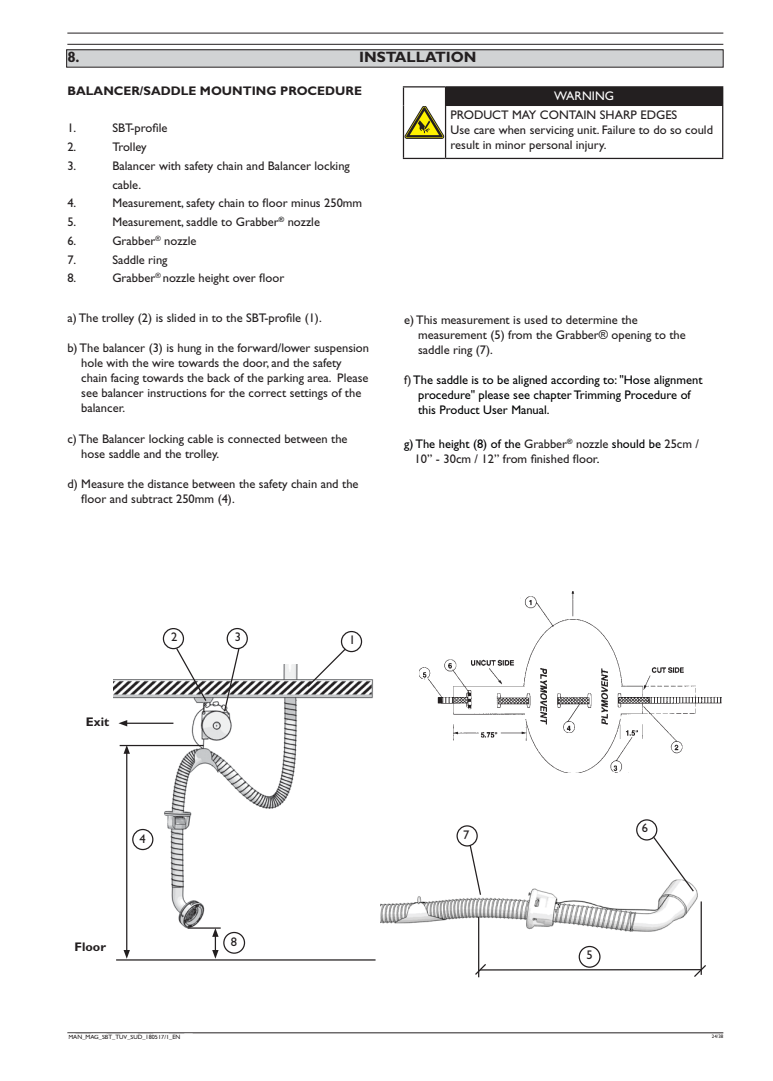
<style>
.page{position:relative;width:773px;height:1081px;background:#fff}
.page>*{position:absolute;margin:0;border:0;box-sizing:border-box;transform-origin:0 0}
.t1{font:700 15px "Gill Sans Std";color:#231f20}
.t2{font:12.5px/15px "Gill Sans Std";color:#231f20}
.t3{font:12.5px/15px "Gill Sans Std";color:#010203}
.t4{font:700 12.5px "Gill Sans Std";color:#231f20}
.t5{font:12.5px "Gill Sans Std";color:#fff}
.t6{font:6.25px "Gill Sans Std";color:#231f20}
.t7{font:5px "Gill Sans Std";color:#231f20}
.s1{color:#231f20}
.s2{color:#010203}
</style>
<div class="page">
<img style="left:419px;top:592px;width:303px;height:180px">
<img style="left:351px;top:887px;width:347px;height:77px">
<img style="left:113px;top:664px;width:266px;height:275px">
<div style="left:67px;top:50px;width:656px;height:17px;background:#d1d3d4"></div>
<div style="left:341px;top:631px;width:21px;height:21px;border:1px solid #231f20;border-radius:50%"></div>
<svg style="left:306px;top:647px;width:41px;height:41px"></svg>
<svg style="left:175px;top:647px;width:32px;height:55px"></svg>
<svg style="left:223px;top:646px;width:17px;height:67px"></svg>
<div style="left:132px;top:829px;width:21px;height:21px;border:1px solid #231f20;border-radius:50%"></div>
<div style="left:226px;top:628px;width:22px;height:21px;border:1px solid #231f20;border-radius:50%"></div>
<div style="left:163px;top:628px;width:21px;height:21px;border:1px solid #231f20;border-radius:50%"></div>
<div style="left:223px;top:932px;width:22px;height:22px;border:1px solid #231f20;border-radius:50%"></div>
<div style="left:636px;top:819px;width:21px;height:21px;border:1px solid #231f20;border-radius:50%"></div>
<svg style="left:651px;top:835px;width:44px;height:58px"></svg>
<div style="left:456px;top:825px;width:21px;height:21px;border:1px solid #231f20;border-radius:50%"></div>
<svg style="left:468px;top:843px;width:14px;height:53px"></svg>
<hr style="left:478px;top:917px;width:1px;height:60px;background:#231f20">
<hr style="left:700px;top:901px;width:1px;height:74px;background:#231f20">
<hr style="left:480px;top:969px;width:221px;height:1px;background:#231f20">
<svg style="left:473px;top:962px;width:14px;height:14px"></svg>
<svg style="left:692px;top:963px;width:14px;height:14px"></svg>
<div style="left:578px;top:946px;width:22px;height:22px;border:1px solid #231f20;border-radius:50%"></div>
<hr style="left:125px;top:722px;width:48px;height:2px;background:#231f20">
<svg style="left:118px;top:720px;width:9px;height:6px"></svg>
<hr style="left:120px;top:745px;width:83px;height:1px;background:#231f20">
<hr style="left:116px;top:959px;width:259px;height:1px;background:#231f20">
<hr style="left:126px;top:752px;width:1px;height:200px;background:#231f20">
<svg style="left:123px;top:746px;width:7px;height:8px"></svg>
<svg style="left:123px;top:950px;width:7px;height:9px"></svg>
<hr style="left:187px;top:927px;width:34px;height:1px;background:#231f20">
<svg style="left:212px;top:928px;width:6px;height:31px"></svg>
<hr style="left:67px;top:44px;width:656px;height:1px;background:#231f20">
<hr style="left:67px;top:33px;width:656px;height:1px;background:#231f20">
<hr style="left:67px;top:1032px;width:656px;height:1px;background:#231f20">
<div style="left:445px;top:87px;width:277px;height:18px;background:#231f20"></div>
<hr style="left:403px;top:86px;width:42px;height:1px;background:#231f20">
<hr style="left:445px;top:86px;width:278px;height:1px;background:#231f20">
<svg style="left:403px;top:87px;width:42px;height:52px"></svg>
<svg style="left:722px;top:87px;width:1px;height:18px"></svg>
<hr style="left:403px;top:105px;width:1px;height:53px;background:#231f20">
<hr style="left:445px;top:105px;width:278px;height:1px;background:#231f20">
<hr style="left:445px;top:106px;width:1px;height:52px;background:#231f20">
<hr style="left:722px;top:106px;width:1px;height:52px;background:#231f20">
<hr style="left:403px;top:158px;width:42px;height:1px;background:#231f20">
<hr style="left:445px;top:158px;width:278px;height:1px;background:#231f20">
<svg style="left:67px;top:1033px;width:126px;height:1px"></svg>
<p class="t1" style="left:67px;top:48px;width:14px">8.</p>
<p class="t1" style="left:359px;top:48px;width:119px">INSTALLATION</p>
<p class="t4" style="left:67px;top:83px;width:296px">BALANCER/SADDLE MOUNTING PROCEDURE</p>
<p class="t2" style="left:67px;top:121px;width:10px">1.</p>
<p class="t2" style="left:112px;top:121px;width:56px">SBT-profile</p>
<p class="t2" style="left:67px;top:140px;width:10px">2.</p>
<p class="t2" style="left:112px;top:140px;width:36px">Trolley</p>
<p class="t2" style="left:67px;top:158px;width:10px">3.</p>
<p class="t2" style="left:112px;top:156px;width:239px;line-height:18.8px">Balancer with safety chain and Balancer locking cable.</p>
<p class="t2" style="left:67px;top:196px;width:10px">4.</p>
<p class="t2" style="left:112px;top:196px;width:251px">Measurement, safety chain to floor minus 250mm</p>
<p class="t2" style="left:67px;top:215px;width:10px">5.</p>
<p class="t2" style="left:112px;top:215px;width:209px">Measurement, saddle to Grabber<sup>®</sup> nozzle</p>
<p class="t2" style="left:67px;top:233px;width:10px">6.</p>
<p class="t2" style="left:112px;top:233px;width:86px">Grabber<sup>®</sup> nozzle</p>
<p class="t2" style="left:67px;top:252px;width:10px">7.</p>
<p class="t2" style="left:112px;top:252px;width:57px">Saddle ring</p>
<p class="t2" style="left:67px;top:271px;width:10px">8.</p>
<p class="t2" style="left:112px;top:271px;width:173px">Grabber<sup>®</sup> nozzle height over floor</p>
<p class="t2" style="left:67px;top:311px;width:256px">a) The trolley (2) is slided in to the SBT-profile (1).</p>
<p class="t2" style="left:81px;top:341px;width:289px;text-indent:-14px">b) The balancer (3) is hung in the forward/lower suspension hole with the wire towards the door, and the safety chain facing towards the back of the parking area. Please see balancer instructions for the correct settings of the balancer.</p>
<p class="t2" style="left:81px;top:431px;width:268px;text-indent:-14px">c) The Balancer locking cable is connected between the hose saddle and the trolley.</p>
<p class="t2" style="left:81px;top:476px;width:279px;text-indent:-14px">d) Measure the distance between the safety chain and the floor and subtract 250mm (4).</p>
<p class="t5" style="left:554px;top:89px;width:61px">WARNING</p>
<p class="t2" style="left:450px;top:107px;width:264px">PRODUCT MAY CONTAIN SHARP EDGES<br>Use care when servicing unit. Failure to do so could result in minor personal injury.</p>
<p class="t2" style="left:418px;top:312px;width:269px;text-indent:-14px">e) This measurement is used to determine the measurement (5) from the Grabber® opening to the saddle ring (7).</p>
<p class="t3" style="left:418px;top:372px;width:286px;text-indent:-14px"><span class="s1">f)</span> The saddle is to be aligned according to: "Hose alignment procedure" please see chapter Trimming Procedure of this Product User Manual.</p>
<p class="t2" style="left:414px;top:436px;width:286px;text-indent:-10px"><span class="s2">g) The height (8) of the</span> Grabber<sup>®</sup> nozzle <span class="s2">should be</span> 25cm /<br>10” - 30cm / 12” from finished floor<span class="s2">.</span></p>
<p class="t4" style="left:86px;top:714px;width:25px">Exit</p>
<p class="t2" style="left:171px;top:629px;width:8px">2</p>
<p class="t2" style="left:235px;top:629px;width:8px">3</p>
<p class="t2" style="left:140px;top:831px;width:8px">4</p>
<p class="t4" style="left:74px;top:939px;width:33px">Floor</p>
<p class="t2" style="left:231px;top:934px;width:8px">8</p>
<p class="t2" style="left:349px;top:632px;width:8px">1</p>
<p class="t2" style="left:463px;top:827px;width:8px">7</p>
<p class="t2" style="left:586px;top:947px;width:8px">5</p>
<p class="t2" style="left:641px;top:820px;width:8px">6</p>
<p class="t7" style="left:73px;top:1034px;width:49px">PUM_SBT_091102_EN</p>
<p class="t7" style="left:711px;top:1033px;width:13px">24/38</p>
<p class="t6" style="left:68px;top:1033px;width:113px">MAN_MAG_SBT_TUV_SUD_180517/1_EN</p>
</div>
